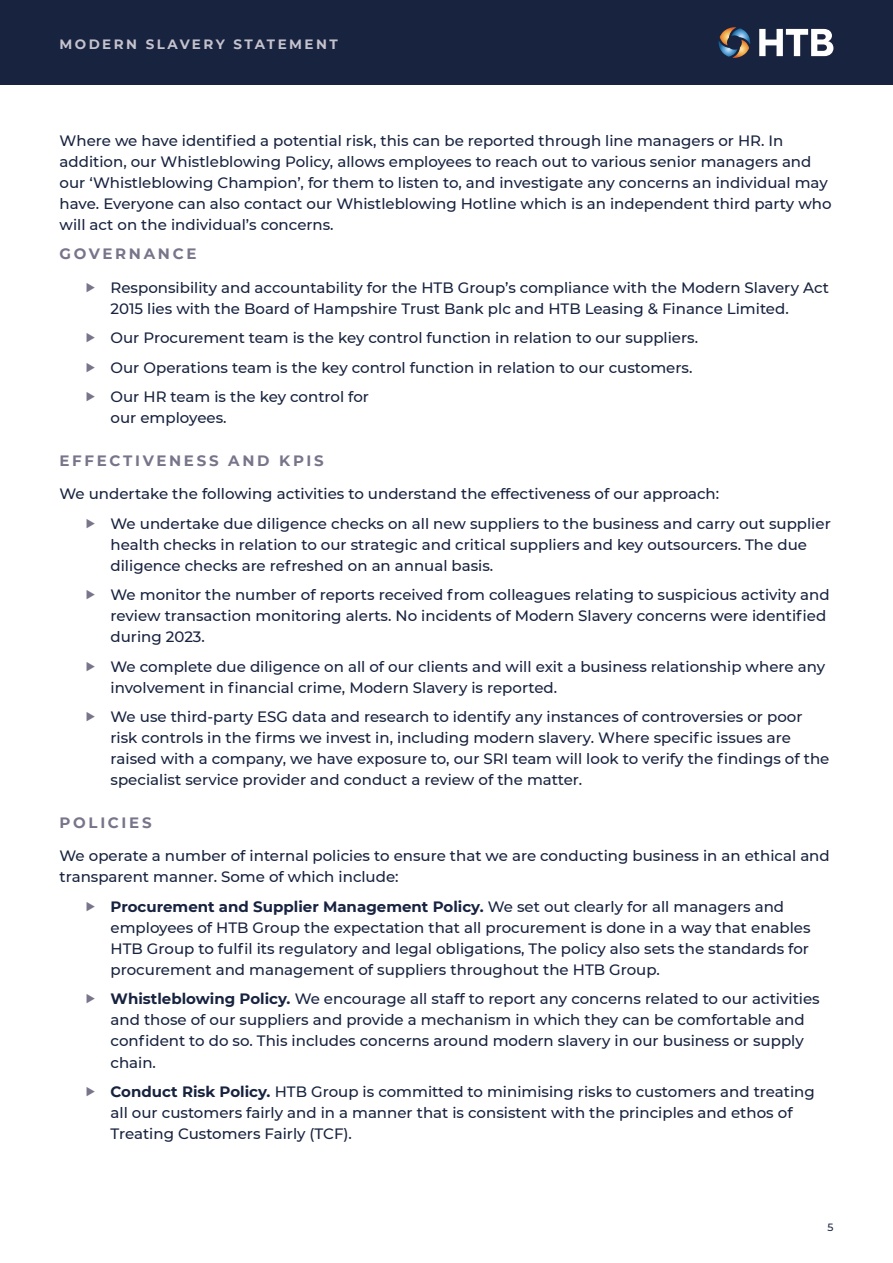
<style>
.page{position:relative;width:893px;height:1263px;background:#fff}
.page>*{position:absolute;margin:0;border:0;box-sizing:border-box;transform-origin:0 0}
.t1{font:500 15px/21px "Montserrat";color:#18233f}
.t2{font:700 15px "Montserrat";letter-spacing:.18em;color:#78758b}
.t3{font:700 13.5px "Montserrat";letter-spacing:.18em;color:#c4c2cd}
.t4{font:500 10.5px "Montserrat";color:#18233f}
.s1{font-weight:700}
</style>
<div class="page">
<div style="left:0;top:0;width:893px;height:85px;background:#18233f"></div>
<svg style="left:759px;top:29px;width:74px;height:27px"></svg>
<svg style="left:719px;top:27px;width:32px;height:31px"></svg>
<p class="t3" style="left:60px;top:35px;width:280px">MODERN SLAVERY STATEMENT</p>
<p class="t1" style="left:60px;top:129px;width:774px">Where we have identified a potential risk, this can be reported through line managers or HR. In addition, our Whistleblowing Policy, allows employees to reach out to various senior managers and our ‘Whistleblowing Champion’, for them to listen to, and investigate any concerns an individual may have. Everyone can also contact our Whistleblowing Hotline which is an independent third party who will act on the individual’s concerns.</p>
<p class="t2" style="left:60px;top:243px;width:139px">GOVERNANCE</p>
<p class="t1" style="left:111px;top:276px;width:720px">Responsibility and accountability for the HTB Group’s compliance with the Modern Slavery Act<br>2015 lies with the Board of Hampshire Trust Bank plc and HTB Leasing &amp; Finance Limited.</p>
<p class="t1" style="left:111px;top:323px;width:589px;line-height:29.5px">Our Procurement team is the key control function in relation to our suppliers.<br>Our Operations team is the key control function in relation to our customers.<br>Our HR team is the key control for</p>
<p class="t1" style="left:111px;top:407px;width:118px">our employees.</p>
<p class="t2" style="left:60px;top:449px;width:266px">EFFECTIVENESS AND KPIS</p>
<p class="t1" style="left:111px;top:479px;width:722px;line-height:29.5px;text-indent:-51px">We undertake the following activities to understand the effectiveness of our approach:<br>We undertake due diligence checks on all new suppliers to the business and carry out supplier</p>
<p class="t1" style="left:111px;top:533px;width:698px">health checks in relation to our strategic and critical suppliers and key outsourcers. The due diligence checks are refreshed on an annual basis.</p>
<p class="t1" style="left:111px;top:584px;width:721px">We monitor the number of reports received from colleagues relating to suspicious activity and review transaction monitoring alerts. No incidents of Modern Slavery concerns were identified during 2023.</p>
<p class="t1" style="left:111px;top:655px;width:716px">We complete due diligence on all of our clients and will exit a business relationship where any involvement in financial crime, Modern Slavery is reported.</p>
<p class="t1" style="left:111px;top:706px;width:720px">We use third-party ESG data and research to identify any instances of controversies or poor risk controls in the firms we invest in, including modern slavery. Where specific issues are raised with a company, we have exposure to, our SRI team will look to verify the findings of the specialist service provider and conduct a review of the matter.</p>
<p class="t2" style="left:60px;top:811px;width:94px">POLICIES</p>
<p class="t1" style="left:60px;top:845px;width:772px">We operate a number of internal policies to ensure that we are conducting business in an ethical and transparent manner. Some of which include:</p>
<p class="t1" style="left:111px;top:895px;width:702px"><span class="s1">Procurement and Supplier Management Policy.</span> We set out clearly for all managers and employees of HTB Group the expectation that all procurement is done in a way that enables HTB Group to fulfil its regulatory and legal obligations, The policy also sets the standards for procurement and management of suppliers throughout the HTB Group.</p>
<p class="t1" style="left:111px;top:988px;width:711px"><span class="s1">Whistleblowing Policy.</span> We encourage all staff to report any concerns related to our activities and those of our suppliers and provide a mechanism in which they can be comfortable and confident to do so. This includes concerns around modern slavery in our business or supply chain.</p>
<p class="t1" style="left:111px;top:1080px;width:706px"><span class="s1">Conduct Risk Policy.</span> HTB Group is committed to minimising risks to customers and treating all our customers fairly and in a manner that is consistent with the principles and ethos of<br>Treating Customers Fairly (TCF).</p>
<p class="t4" style="left:827px;top:1219px;width:8px">5</p>
</div>
